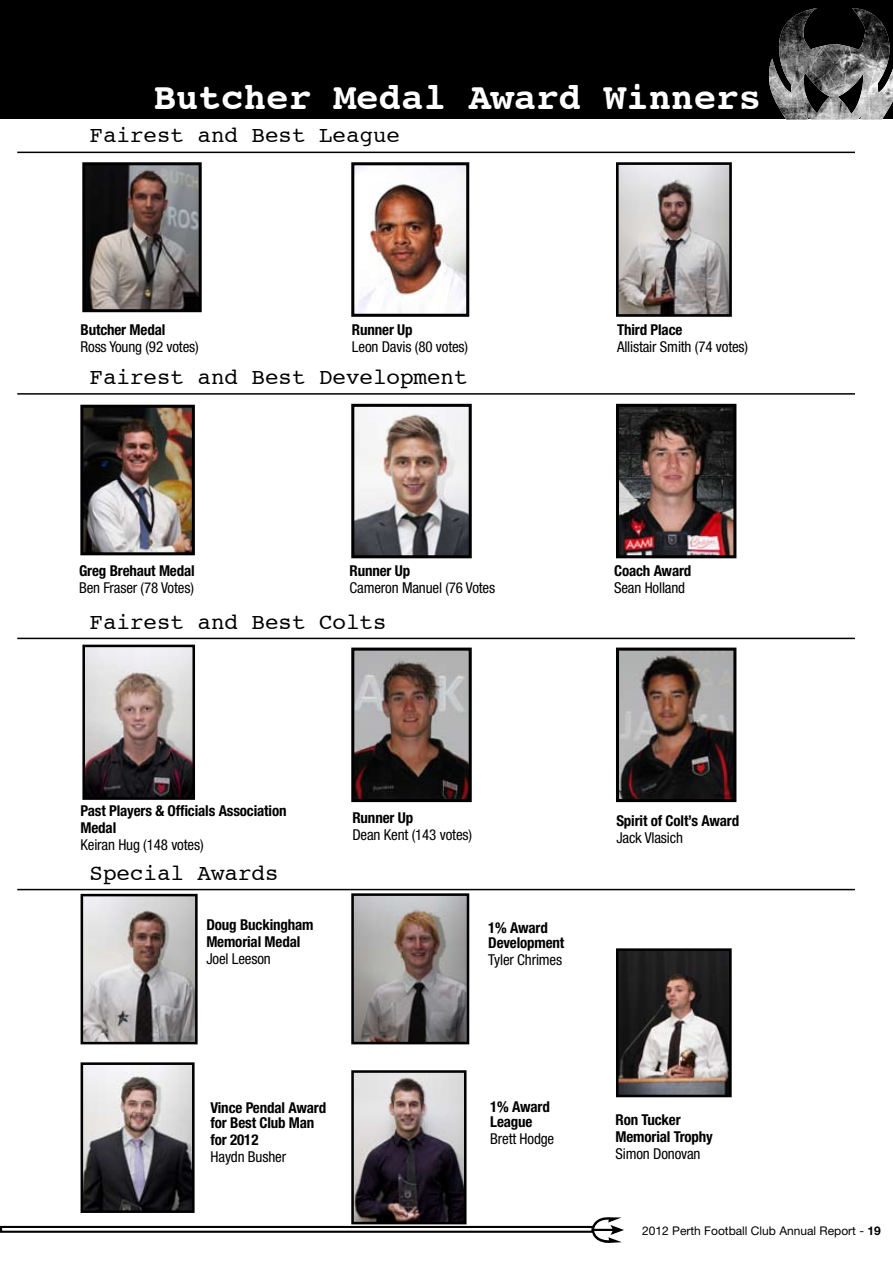
<style>
.page{position:relative;width:893px;height:1263px;background:#fff}
.page>*{position:absolute;margin:0;border:0;box-sizing:border-box;transform-origin:0 0}
.t1{font:700 37.5px "Courier";color:#fff}
.t2{font:22.5px "Courier";color:#000}
.t3{font:700 condensed 15px/17.1px "Helvetica Neue";letter-spacing:-.01em;color:#000}
.t4{font:condensed 15px "Helvetica Neue";letter-spacing:-.01em;color:#000}
.t5{font:12px "Helvetica Neue";color:#000}
.s1{font-weight:700}
</style>
<div class="page">
<div style="left:0;top:0;width:893px;height:119px;background:#000"></div>
<img style="left:769px;top:8px;width:124px;height:112px">
<img style="left:86px;top:166px;width:112px;height:142px">
<div style="left:82px;top:162px;width:120px;height:150px;border:3px solid #000"></div>
<img style="left:85px;top:898px;width:109px;height:142px">
<div style="left:81px;top:894px;width:117px;height:150px;border:3px solid #000"></div>
<img style="left:355px;top:897px;width:110px;height:143px">
<div style="left:351px;top:893px;width:118px;height:151px;border:3px solid #000"></div>
<img style="left:84px;top:409px;width:107px;height:142px">
<div style="left:80px;top:405px;width:115px;height:150px;border:3px solid #000"></div>
<img style="left:86px;top:649px;width:105px;height:147px">
<div style="left:82px;top:645px;width:113px;height:155px;border:3px solid #000"></div>
<img style="left:85px;top:1066px;width:106px;height:143px">
<div style="left:81px;top:1062px;width:114px;height:151px;border:3px solid #000"></div>
<img style="left:355px;top:408px;width:113px;height:146px">
<div style="left:351px;top:404px;width:121px;height:154px;border:3px solid #000"></div>
<img style="left:355px;top:652px;width:113px;height:146px">
<div style="left:351px;top:648px;width:121px;height:154px;border:3px solid #000"></div>
<img style="left:620px;top:652px;width:112px;height:146px">
<div style="left:616px;top:648px;width:120px;height:154px;border:3px solid #000"></div>
<img style="left:620px;top:408px;width:112px;height:146px">
<div style="left:616px;top:404px;width:120px;height:154px;border:3px solid #000"></div>
<img style="left:355px;top:166px;width:110px;height:147px">
<div style="left:351px;top:162px;width:118px;height:155px;border:3px solid #000"></div>
<img style="left:620px;top:952px;width:108px;height:141px">
<div style="left:616px;top:948px;width:116px;height:149px;border:3px solid #000"></div>
<img style="left:355px;top:1074px;width:108px;height:146px">
<div style="left:351px;top:1070px;width:116px;height:154px;border:3px solid #000"></div>
<img style="left:620px;top:166px;width:108px;height:147px">
<div style="left:616px;top:162px;width:116px;height:155px;border:3px solid #000"></div>
<hr style="left:17px;top:152px;width:838px;height:1px;background:#000">
<hr style="left:17px;top:393px;width:838px;height:2px;background:#000">
<hr style="left:17px;top:638px;width:838px;height:1px;background:#000">
<hr style="left:17px;top:889px;width:838px;height:1px;background:#000">
<svg style="left:591px;top:1217px;width:33px;height:26px"></svg>
<div style="left:0;top:1226px;width:594px;height:7px;border:2px solid #000"></div>
<h1 class="t1" style="left:154px;top:67px;width:609px">Butcher Medal Award Winners</h1>
<h2 class="t2" style="left:90px;top:118px;width:312px">Fairest and Best League</h2>
<p class="t3" style="left:81px;top:321px;width:86px">Butcher Medal</p>
<p class="t4" style="left:81px;top:338px;width:120px">Ross Young (92 votes)</p>
<p class="t3" style="left:352px;top:321px;width:62px">Runner Up</p>
<p class="t4" style="left:352px;top:338px;width:118px">Leon Davis (80 votes)</p>
<h2 class="t2" style="left:90px;top:359px;width:380px">Fairest and Best Development</h2>
<p class="t3" style="left:617px;top:321px;width:67px">Third Place</p>
<p class="t4" style="left:617px;top:338px;width:133px">Allistair Smith (74 votes)</p>
<p class="t3" style="left:79px;top:562px;width:117px">Greg Brehaut Medal</p>
<p class="t4" style="left:79px;top:579px;width:116px">Ben Fraser (78 Votes)</p>
<p class="t3" style="left:350px;top:562px;width:62px">Runner Up</p>
<p class="t4" style="left:350px;top:579px;width:147px">Cameron Manuel (76 Votes</p>
<h2 class="t2" style="left:90px;top:604px;width:299px">Fairest and Best Colts</h2>
<p class="t3" style="left:614px;top:562px;width:79px">Coach Award</p>
<p class="t4" style="left:614px;top:579px;width:73px">Sean Holland</p>
<p class="t3" style="left:81px;top:802px;width:208px">Past Players &amp; Officials Association<br>Medal</p>
<p class="t4" style="left:81px;top:836px;width:125px">Keiran Hug (148 votes)</p>
<h2 class="t2" style="left:90px;top:855px;width:190px">Special Awards</h2>
<p class="t3" style="left:206px;top:916px;width:109px">Doug Buckingham<br>Memorial Medal</p>
<p class="t4" style="left:206px;top:950px;width:66px">Joel Leeson</p>
<p class="t3" style="left:352px;top:809px;width:62px">Runner Up</p>
<p class="t4" style="left:352px;top:826px;width:121px">Dean Kent (143 votes)</p>
<p class="t3" style="left:488px;top:920px;width:78px;line-height:15px">1% Award<br>Development</p>
<p class="t4" style="left:488px;top:951px;width:75px">Tyler Chrimes</p>
<p class="t3" style="left:616px;top:812px;width:124px">Spirit of Colt’s Award</p>
<p class="t4" style="left:616px;top:829px;width:68px">Jack Vlasich</p>
<p class="t3" style="left:211px;top:1099px;width:117px;line-height:15px">Vince Pendal Award for Best Club Man</p>
<p class="t3" style="left:211px;top:1131px;width:49px">for 2012</p>
<p class="t4" style="left:211px;top:1148px;width:77px">Haydn Busher</p>
<p class="t3" style="left:490px;top:1098px;width:61px;line-height:15px">1% Award<br>League</p>
<p class="t4" style="left:490px;top:1130px;width:66px">Brett Hodge</p>
<p class="t3" style="left:615px;top:1110px;width:99px">Ron Tucker<br>Memorial Trophy</p>
<p class="t4" style="left:615px;top:1145px;width:87px">Simon Donovan</p>
<p class="t5" style="left:642px;top:1223px;width:240px">2012 Perth Football Club Annual Report - <span class="s1">19</span></p>
</div>
